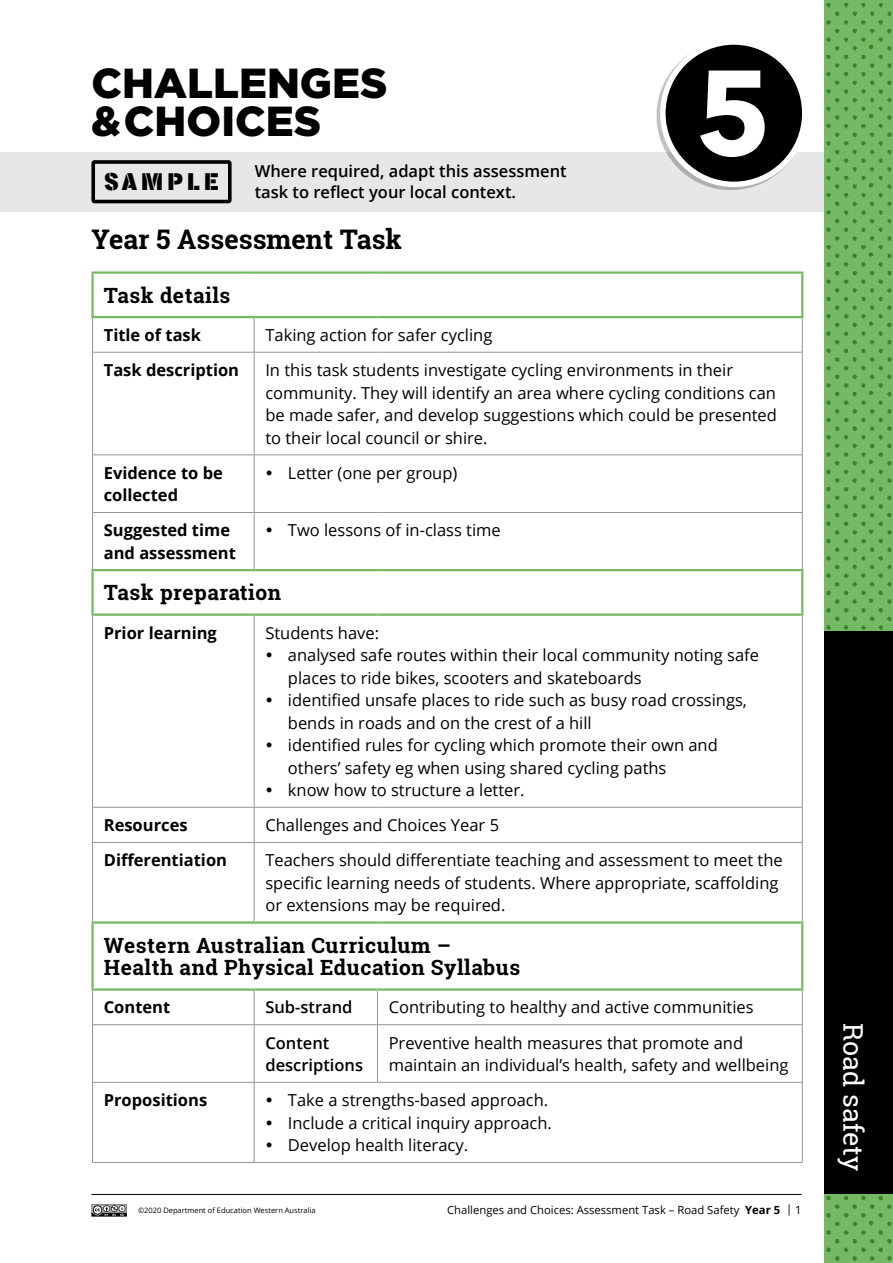
<style>
.page{position:relative;width:893px;height:1263px;background:#fff}
.page>*{position:absolute;margin:0;border:0;box-sizing:border-box;transform-origin:0 0}
.t1{font:700 118.95px "Avenir Next";color:#fff}
.t2{font:900 42px/38.1px "Gotham HTF";color:#000}
.t3{font:700 27px "Roboto Slab";color:#000}
.t4{font:27px "Roboto Slab";color:#fff}
.t5{font:24px "Lorimer No 2 Stencil";letter-spacing:.15em;color:#000}
.t6{font:700 21px/22.5px "Roboto Slab";letter-spacing:.025em;color:#000}
.t7{font:16.5px/22.5px "Open Sans";color:#000}
.t8{font:700 16.5px/22.5px "Open Sans";color:#000}
.t9{font:600 16.5px/22.5px "Open Sans";color:#000}
.t10{font:11.25px "Open Sans";color:#000}
.t11{font:7.5px "Open Sans";color:#000}
.s1{font-weight:700}
</style>
<div class="page">
<svg style="left:91px;top:1204px;width:36px;height:12px"></svg>
<hr style="left:92px;top:1194px;width:709px;height:1px;background:#000">
<div style="left:0;top:152px;width:893px;height:60px;background:#e6e7e8"></div>
<img style="left:824px;top:0;width:69px;height:1263px">
<div style="left:824px;top:631px;width:69px;height:563px;background:#000"></div>
<hr style="left:92px;top:318px;width:1px;height:34px;background:#939598">
<hr style="left:254px;top:318px;width:1px;height:34px;background:#939598">
<hr style="left:802px;top:318px;width:1px;height:34px;background:#939598">
<hr style="left:92px;top:352px;width:162px;height:1px;background:#939598">
<hr style="left:92px;top:352px;width:1px;height:103px;background:#939598">
<hr style="left:254px;top:352px;width:123px;height:1px;background:#939598">
<hr style="left:254px;top:352px;width:1px;height:103px;background:#939598">
<hr style="left:377px;top:352px;width:425px;height:1px;background:#939598">
<hr style="left:802px;top:352px;width:1px;height:103px;background:#939598">
<hr style="left:92px;top:455px;width:162px;height:1px;background:#939598">
<hr style="left:92px;top:455px;width:1px;height:57px;background:#939598">
<hr style="left:254px;top:455px;width:123px;height:1px;background:#939598">
<hr style="left:254px;top:455px;width:1px;height:57px;background:#939598">
<hr style="left:377px;top:455px;width:425px;height:1px;background:#939598">
<hr style="left:802px;top:455px;width:1px;height:57px;background:#939598">
<hr style="left:92px;top:512px;width:162px;height:1px;background:#939598">
<hr style="left:92px;top:513px;width:1px;height:56px;background:#939598">
<hr style="left:254px;top:512px;width:123px;height:1px;background:#939598">
<hr style="left:254px;top:513px;width:1px;height:56px;background:#939598">
<hr style="left:377px;top:512px;width:425px;height:1px;background:#939598">
<hr style="left:802px;top:513px;width:1px;height:56px;background:#939598">
<hr style="left:92px;top:616px;width:1px;height:191px;background:#939598">
<hr style="left:254px;top:616px;width:1px;height:191px;background:#939598">
<hr style="left:802px;top:616px;width:1px;height:191px;background:#939598">
<hr style="left:92px;top:807px;width:162px;height:1px;background:#939598">
<hr style="left:92px;top:807px;width:1px;height:35px;background:#939598">
<hr style="left:254px;top:807px;width:123px;height:1px;background:#939598">
<hr style="left:254px;top:807px;width:1px;height:35px;background:#939598">
<hr style="left:377px;top:807px;width:425px;height:1px;background:#939598">
<hr style="left:802px;top:807px;width:1px;height:35px;background:#939598">
<hr style="left:92px;top:842px;width:162px;height:1px;background:#939598">
<hr style="left:92px;top:842px;width:1px;height:79px;background:#939598">
<hr style="left:254px;top:842px;width:123px;height:1px;background:#939598">
<hr style="left:254px;top:842px;width:1px;height:79px;background:#939598">
<hr style="left:377px;top:842px;width:425px;height:1px;background:#939598">
<hr style="left:802px;top:842px;width:1px;height:79px;background:#939598">
<hr style="left:92px;top:991px;width:1px;height:33px;background:#939598">
<hr style="left:254px;top:991px;width:1px;height:33px;background:#939598">
<hr style="left:377px;top:991px;width:1px;height:33px;background:#939598">
<hr style="left:802px;top:991px;width:1px;height:33px;background:#939598">
<hr style="left:92px;top:1024px;width:162px;height:1px;background:#939598">
<hr style="left:92px;top:1025px;width:1px;height:57px;background:#939598">
<hr style="left:254px;top:1024px;width:123px;height:1px;background:#939598">
<hr style="left:254px;top:1025px;width:1px;height:57px;background:#939598">
<hr style="left:377px;top:1024px;width:425px;height:1px;background:#939598">
<hr style="left:377px;top:1025px;width:1px;height:57px;background:#939598">
<hr style="left:802px;top:1025px;width:1px;height:57px;background:#939598">
<hr style="left:92px;top:1082px;width:162px;height:1px;background:#939598">
<hr style="left:92px;top:1082px;width:1px;height:80px;background:#939598">
<hr style="left:254px;top:1082px;width:123px;height:1px;background:#939598">
<hr style="left:254px;top:1082px;width:1px;height:80px;background:#939598">
<hr style="left:377px;top:1082px;width:425px;height:1px;background:#939598">
<hr style="left:802px;top:1082px;width:1px;height:80px;background:#939598">
<hr style="left:92px;top:1162px;width:162px;height:1px;background:#939598">
<hr style="left:254px;top:1162px;width:123px;height:1px;background:#939598">
<hr style="left:377px;top:1162px;width:425px;height:1px;background:#939598">
<hr style="left:91px;top:274px;width:3px;height:42px;background:#76b965">
<hr style="left:91px;top:271px;width:163px;height:3px;background:#76b965">
<hr style="left:254px;top:271px;width:123px;height:3px;background:#76b965">
<hr style="left:377px;top:271px;width:426px;height:3px;background:#76b965">
<hr style="left:801px;top:274px;width:2px;height:42px;background:#76b965">
<hr style="left:91px;top:316px;width:163px;height:2px;background:#76b965">
<hr style="left:254px;top:316px;width:123px;height:2px;background:#76b965">
<hr style="left:377px;top:316px;width:426px;height:2px;background:#76b965">
<hr style="left:91px;top:571px;width:3px;height:42px;background:#76b965">
<hr style="left:91px;top:569px;width:163px;height:2px;background:#76b965">
<hr style="left:254px;top:569px;width:123px;height:2px;background:#76b965">
<hr style="left:377px;top:569px;width:426px;height:2px;background:#76b965">
<hr style="left:801px;top:571px;width:2px;height:42px;background:#76b965">
<hr style="left:91px;top:613px;width:163px;height:3px;background:#76b965">
<hr style="left:254px;top:613px;width:123px;height:3px;background:#76b965">
<hr style="left:377px;top:613px;width:426px;height:3px;background:#76b965">
<hr style="left:91px;top:924px;width:3px;height:64px;background:#76b965">
<hr style="left:91px;top:921px;width:163px;height:3px;background:#76b965">
<hr style="left:254px;top:921px;width:123px;height:3px;background:#76b965">
<hr style="left:377px;top:921px;width:426px;height:3px;background:#76b965">
<hr style="left:801px;top:924px;width:2px;height:64px;background:#76b965">
<hr style="left:91px;top:988px;width:163px;height:3px;background:#76b965">
<hr style="left:254px;top:988px;width:123px;height:3px;background:#76b965">
<hr style="left:377px;top:988px;width:426px;height:3px;background:#76b965">
<div style="left:657px;top:42px;width:148px;height:148px;background:#000;opacity:.25"></div>
<div style="left:663px;top:42px;width:142px;height:142px;background:#000;border-radius:50%"></div>
<div style="left:660px;top:39px;width:147px;height:148px;border:5px solid #fff;border-radius:50%"></div>
<div style="left:91px;top:160px;width:141px;height:43px;border:4px solid #000;border-radius:2px"></div>
<h2 class="t2" style="left:91px;top:63px;width:298px">CHALLENGES &amp; CHOICES</h2>
<h1 class="t1" style="left:695px;top:10px;width:78px">5</h1>
<h3 class="t5" style="left:104px;top:168px;width:116px">SAMPLE</h3>
<p class="t9" style="left:255px;top:160px;width:313px;line-height:21px">Where required, adapt this assessment task to reflect your local context.</p>
<h3 class="t3" style="left:91px;top:221px;width:312px">Year 5 Assessment Task</h3>
<p class="t6" style="left:104px;top:284px;width:128px">Task details</p>
<p class="t8" style="left:104px;top:323px;width:99px">Title of task</p>
<p class="t7" style="left:265px;top:323px;width:229px">Taking action for safer cycling</p>
<p class="t8" style="left:104px;top:358px;width:137px">Task description</p>
<p class="t7" style="left:265px;top:358px;width:513px">In this task students investigate cycling environments in their community. They will identify an area where cycling conditions can be made safer, and develop suggestions which could be presented to their local council or shire.</p>
<p class="t8" style="left:104px;top:461px;width:121px">Evidence to be collected</p>
<p class="t7" style="left:288px;top:461px;width:171px">Letter (one per group)</p>
<p class="t8" style="left:104px;top:519px;width:134px">Suggested time and assessment</p>
<p class="t7" style="left:288px;top:519px;width:214px">Two lessons of in-class time</p>
<p class="t6" style="left:104px;top:581px;width:179px">Task preparation</p>
<p class="t8" style="left:104px;top:621px;width:115px">Prior learning</p>
<p class="t7" style="left:288px;top:621px;width:473px;text-indent:-23px">Students have:<br>analysed safe routes within their local community noting safe places to ride bikes, scooters and skateboards<br>identified unsafe places to ride such as busy road crossings, bends in roads and on the crest of a hill<br>identified rules for cycling which promote their own and others’ safety eg when using shared cycling paths<br>know how to structure a letter.</p>
<p class="t8" style="left:104px;top:813px;width:85px">Resources</p>
<p class="t7" style="left:265px;top:813px;width:235px">Challenges and Choices Year 5</p>
<p class="t8" style="left:104px;top:849px;width:125px">Differentiation</p>
<p class="t7" style="left:265px;top:849px;width:519px">Teachers should differentiate teaching and assessment to meet the specific learning needs of students. Where appropriate, scaffolding or extensions may be required.</p>
<p class="t6" style="left:104px;top:934px;width:418px">Western Australian Curriculum –<br>Health and Physical Education Syllabus</p>
<p class="t8" style="left:104px;top:996px;width:68px">Content</p>
<p class="t9" style="left:265px;top:996px;width:89px">Sub-strand</p>
<p class="t7" style="left:389px;top:996px;width:366px">Contributing to healthy and active communities</p>
<p class="t9" style="left:265px;top:1031px;width:99px">Content descriptions</p>
<p class="t7" style="left:389px;top:1031px;width:401px">Preventive health measures that promote and maintain an individual’s health, safety and wellbeing</p>
<p class="t8" style="left:104px;top:1088px;width:105px">Propositions</p>
<p class="t7" style="left:288px;top:1088px;width:265px">Take a strengths-based approach.<br>Include a critical inquiry approach.<br>Develop health literacy.</p>
<p class="t11" style="left:138px;top:1205px;width:179px">©2020 Department of Education Western Australia</p>
<p class="t10" style="left:447px;top:1202px;width:356px">Challenges and Choices: Assessment Task – Road Safety <span class="s1">Year 5</span> | 1</p>
<h3 class="t4" style="left:872px;top:1023px;width:150px;rotate:90deg">Road safety</h3>
</div>
